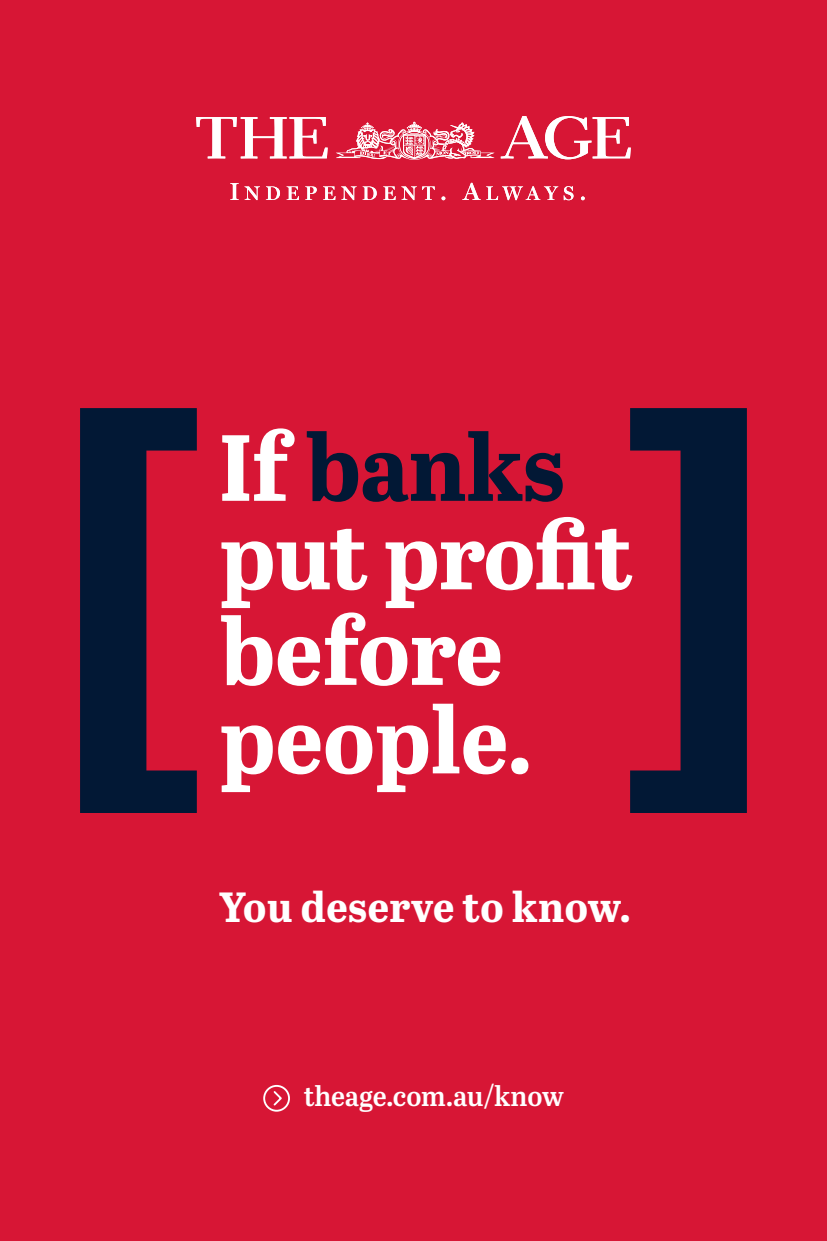
<style>
.page{position:relative;width:827px;height:1241px;background:#fff}
.page>*{position:absolute;margin:0;border:0;box-sizing:border-box;transform-origin:0 0}
.t1{font:700 93.62px/90.8px "Abril Titling";letter-spacing:-.01em;color:#fff}
.t2{font:700 42.12px "Abril Titling";letter-spacing:.01em;color:#fff}
.t3{font:28.06px "Abril Titling Sb";letter-spacing:-.005em;color:#fff}
.s1{color:#021835}
</style>
<div class="page">
<div style="left:0;top:0;width:827px;height:1240px;background:#d71635"></div>
<svg style="left:80px;top:408px;width:117px;height:404px;fill:#021835"></svg>
<svg style="left:630px;top:408px;width:117px;height:404px;fill:#021835"></svg>
<svg style="left:196px;top:116px;width:435px;height:84px"></svg>
<svg style="left:263px;top:1085px;width:27px;height:26px"></svg>
<p class="t1" style="left:219px;top:418px;width:416px">If <span class="s1">banks </span>put profit before people.</p>
<p class="t2" style="left:219px;top:875px;width:413px">You deserve to know.</p>
<p class="t3" style="left:304px;top:1075px;width:261px">theage.com.au/know</p>
</div>
